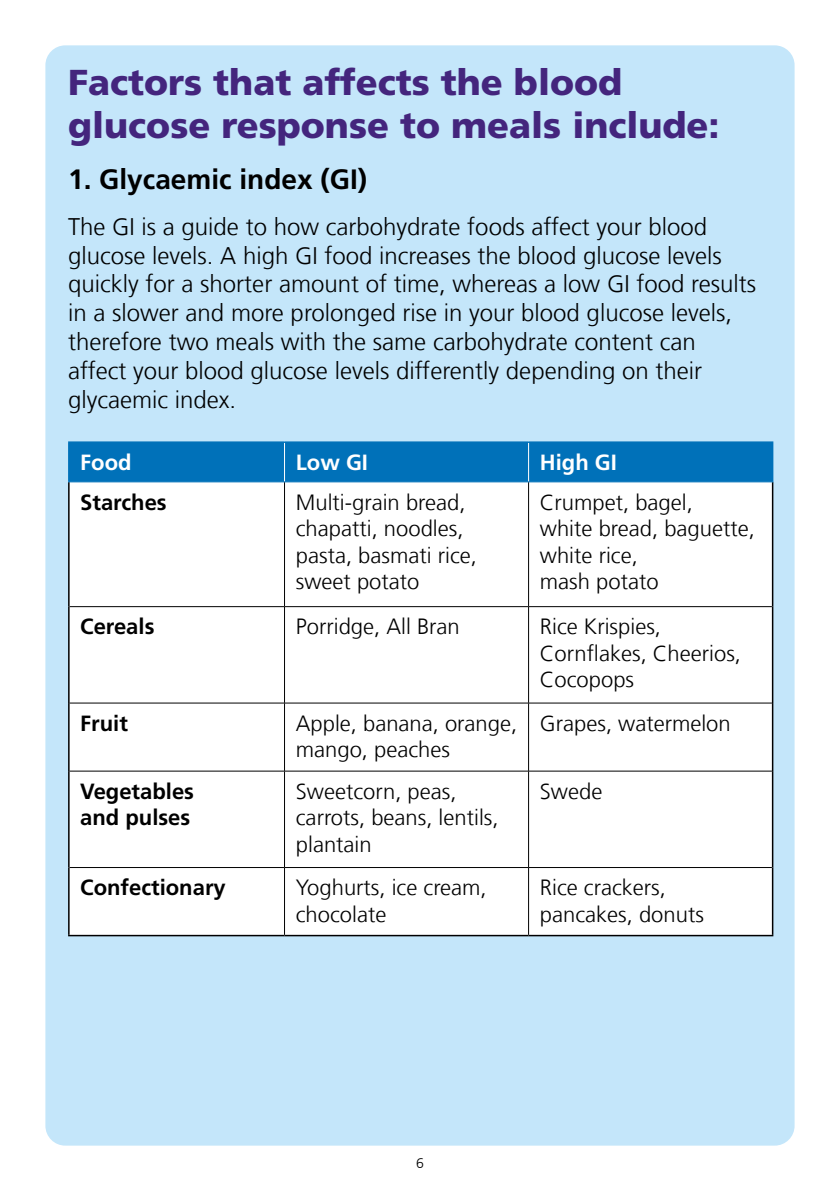
<style>
.page{position:relative;width:840px;height:1191px;background:#fff}
.page>*{position:absolute;margin:0;border:0;box-sizing:border-box;transform-origin:0 0}
.t1{font:900 36px/43.2px "Frutiger LT Com";color:#44257d}
.t2{font:700 28px "Frutiger LT Com";color:#000}
.t3{font:300 24px/28.8px "Frutiger LT Com";color:#000}
.t4{font:300 22px/26.4px "Frutiger LT Com";color:#000}
.t5{font:700 22px/26.4px "Frutiger LT Com";color:#000}
.t6{font:700 22px "Frutiger LT Com";color:#fff}
.t7{font:300 14px "Frutiger LT Com";color:#000}
</style>
<div class="page">
<div style="left:45px;top:45px;width:749px;height:1100px;background:#c4e6fa;border-radius:20px"></div>
<div style="left:70px;top:443px;width:701px;height:38px;background:#0071b9"></div>
<div style="left:70px;top:482px;width:701px;height:452px;background:#fff"></div>
<hr style="left:68px;top:482px;width:2px;height:124px;background:#000">
<hr style="left:771px;top:482px;width:2px;height:124px;background:#000">
<hr style="left:68px;top:606px;width:2px;height:97px;background:#000">
<hr style="left:771px;top:606px;width:2px;height:97px;background:#000">
<hr style="left:68px;top:703px;width:2px;height:68px;background:#000">
<hr style="left:771px;top:703px;width:2px;height:68px;background:#000">
<hr style="left:68px;top:771px;width:2px;height:96px;background:#000">
<hr style="left:771px;top:771px;width:2px;height:96px;background:#000">
<hr style="left:68px;top:867px;width:2px;height:67px;background:#000">
<hr style="left:771px;top:867px;width:2px;height:67px;background:#000">
<hr style="left:68px;top:934px;width:216px;height:2px;background:#000">
<hr style="left:284px;top:934px;width:244px;height:2px;background:#000">
<hr style="left:528px;top:934px;width:245px;height:2px;background:#000">
<hr style="left:284px;top:443px;width:1px;height:38px;background:#fff">
<hr style="left:528px;top:443px;width:1px;height:38px;background:#fff">
<hr style="left:284px;top:482px;width:1px;height:124px;background:#000">
<hr style="left:528px;top:482px;width:1px;height:124px;background:#000">
<hr style="left:70px;top:606px;width:214px;height:1px;background:#000">
<hr style="left:284px;top:606px;width:244px;height:1px;background:#000">
<hr style="left:284px;top:607px;width:1px;height:96px;background:#000">
<hr style="left:528px;top:606px;width:243px;height:1px;background:#000">
<hr style="left:528px;top:607px;width:1px;height:96px;background:#000">
<hr style="left:70px;top:702px;width:214px;height:1px;background:#000">
<hr style="left:284px;top:702px;width:244px;height:1px;background:#000">
<hr style="left:284px;top:703px;width:1px;height:68px;background:#000">
<hr style="left:528px;top:702px;width:243px;height:1px;background:#000">
<hr style="left:528px;top:703px;width:1px;height:68px;background:#000">
<hr style="left:70px;top:770px;width:214px;height:1px;background:#000">
<hr style="left:284px;top:770px;width:244px;height:1px;background:#000">
<hr style="left:284px;top:771px;width:1px;height:96px;background:#000">
<hr style="left:528px;top:770px;width:243px;height:1px;background:#000">
<hr style="left:528px;top:771px;width:1px;height:96px;background:#000">
<hr style="left:70px;top:867px;width:214px;height:1px;background:#000">
<hr style="left:284px;top:867px;width:244px;height:1px;background:#000">
<hr style="left:284px;top:867px;width:1px;height:67px;background:#000">
<hr style="left:528px;top:867px;width:243px;height:1px;background:#000">
<hr style="left:528px;top:867px;width:1px;height:67px;background:#000">
<hr style="left:68px;top:443px;width:2px;height:38px;background:#0071b9">
<hr style="left:68px;top:441px;width:216px;height:2px;background:#0071b9">
<hr style="left:284px;top:441px;width:244px;height:2px;background:#0071b9">
<hr style="left:528px;top:441px;width:245px;height:2px;background:#0071b9">
<hr style="left:771px;top:443px;width:2px;height:38px;background:#0071b9">
<hr style="left:68px;top:481px;width:216px;height:1px;background:#0071b9">
<hr style="left:284px;top:481px;width:244px;height:1px;background:#0071b9">
<hr style="left:528px;top:481px;width:245px;height:1px;background:#0071b9">
<h1 class="t1" style="left:68px;top:61px;width:652px">Factors that affects the blood glucose response to meals include:</h1>
<p class="t2" style="left:68px;top:163px;width:300px">1. Glycaemic index (GI)</p>
<p class="t3" style="left:68px;top:212px;width:689px">The GI is a guide to how carbohydrate foods affect your blood glucose levels. A high GI food increases the blood glucose levels quickly for a shorter amount of time, whereas a low GI food results in a slower and more prolonged rise in your blood glucose levels, therefore two meals with the same carbohydrate content can affect your blood glucose levels differently depending on their glycaemic index.</p>
<p class="t6" style="left:80px;top:449px;width:53px">Food</p>
<p class="t6" style="left:296px;top:449px;width:74px">Low GI</p>
<p class="t6" style="left:539px;top:449px;width:78px">High GI</p>
<p class="t5" style="left:80px;top:489px;width:88px">Starches</p>
<p class="t4" style="left:296px;top:489px;width:182px">Multi-grain bread, chapatti, noodles, pasta, basmati rice, sweet potato</p>
<p class="t4" style="left:539px;top:489px;width:216px">Crumpet, bagel,<br>white bread, baguette, white rice,<br>mash potato</p>
<p class="t5" style="left:80px;top:614px;width:76px">Cereals</p>
<p class="t4" style="left:296px;top:614px;width:165px">Porridge, All Bran</p>
<p class="t4" style="left:539px;top:614px;width:202px">Rice Krispies,<br>Cornflakes, Cheerios,<br>Cocopops</p>
<p class="t5" style="left:80px;top:710px;width:49px">Fruit</p>
<p class="t4" style="left:296px;top:710px;width:223px">Apple, banana, orange, mango, peaches</p>
<p class="t4" style="left:539px;top:710px;width:192px">Grapes, watermelon</p>
<p class="t5" style="left:80px;top:778px;width:115px">Vegetables and pulses</p>
<p class="t4" style="left:296px;top:778px;width:204px">Sweetcorn, peas, carrots, beans, lentils, plantain</p>
<p class="t4" style="left:539px;top:778px;width:64px">Swede</p>
<p class="t5" style="left:80px;top:874px;width:147px">Confectionary</p>
<p class="t4" style="left:296px;top:874px;width:192px">Yoghurts, ice cream, chocolate</p>
<p class="t4" style="left:539px;top:874px;width:165px">Rice crackers, pancakes, donuts</p>
<p class="t7" style="left:416px;top:1155px;width:9px">6</p>
</div>
